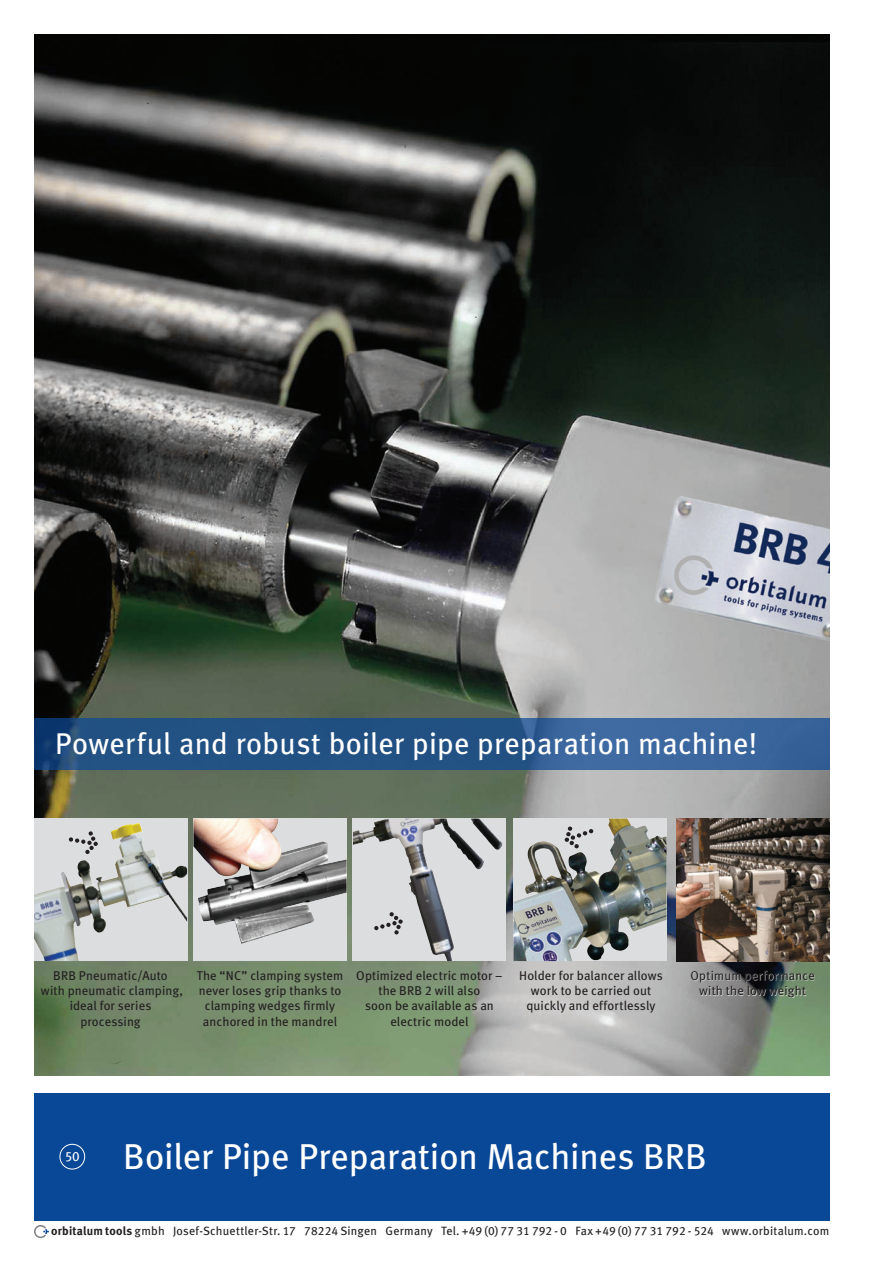
<style>
.page{position:relative;width:893px;height:1263px;background:#fff}
.page>*{position:absolute;margin:0;border:0;box-sizing:border-box;transform-origin:0 0}
.t1{font:36px "Meta Book LF";color:#fff}
.t2{font:30px "Meta Book LF";letter-spacing:.01em;color:#fff}
.t3{font:13.5px "Meta Book LF";color:#fff}
.t4{font:12.75px/15.3px "Meta Book LF";letter-spacing:.01em;color:#231f20;text-align:center}
.t5{font:12px "Meta Book LF";letter-spacing:.015em;color:#231f20}
.s1{font-family:"Meta Bold LF"}
</style>
<div class="page">
<svg style="left:34px;top:1225px;width:15px;height:13px"></svg>
<div style="left:34px;top:1093px;width:795px;height:127px;background:#094797"></div>
<div style="left:60px;top:1144px;width:25px;height:25px;border:1px solid #fff;border-radius:50%"></div>
<img style="left:34px;top:34px;width:795px;height:1042px">
<svg style="left:34px;top:719px;width:795px;height:51px;background:#2a578b"></svg>
<div style="left:34px;top:819px;width:153px;height:142px;background:#dcdddf"></div>
<img style="left:34px;top:823px;width:153px;height:138px">
<div style="left:193px;top:819px;width:154px;height:142px;background:#dcdddf"></div>
<img style="left:193px;top:819px;width:154px;height:125px">
<div style="left:353px;top:819px;width:153px;height:142px;background:#dcdddf"></div>
<img style="left:353px;top:819px;width:149px;height:142px">
<img style="left:676px;top:819px;width:153px;height:142px">
<svg style="left:69px;top:831px;width:29px;height:23px"></svg>
<svg style="left:374px;top:912px;width:29px;height:23px"></svg>
<img style="left:513px;top:819px;width:153px;height:142px">
<svg style="left:564px;top:826px;width:30px;height:23px"></svg>
<div style="left:692px;top:971px;width:123px;height:27px;background:#fff;opacity:.75"></div>
<h2 class="t2" style="left:55px;top:724px;width:703px">Powerful and robust boiler pipe preparation machine!</h2>
<p class="t4" style="left:41px;top:967px;width:144px">BRB Pneumatic/Auto<br>with pneumatic clamping, ideal for series processing</p>
<p class="t4" style="left:197px;top:967px;width:148px">The “NC” clamping system never loses grip thanks to clamping wedges firmly anchored in the mandrel</p>
<p class="t4" style="left:356px;top:967px;width:148px">Optimized electric motor – the BRB 2 will also<br>soon be available as an electric model</p>
<p class="t4" style="left:519px;top:967px;width:145px">Holder for balancer allows work to be carried out quickly and effortlessly</p>
<p class="t4" style="left:690px;top:967px;width:126px">Optimum performance with the low weight</p>
<p class="t3" style="left:65px;top:1148px;width:17px">50</p>
<h1 class="t1" style="left:123px;top:1133px;width:585px">Boiler Pipe Preparation Machines BRB</h1>
<p class="t5" style="left:51px;top:1223px;width:780px"><span class="s1">orbitalum tools</span> gmbh Josef-Schuettler-Str. 17 78224 Singen Germany Tel. +49 (0) 77 31 792 - 0 Fax +49 (0) 77 31 792 - 524 www.orbitalum.com</p>
</div>
